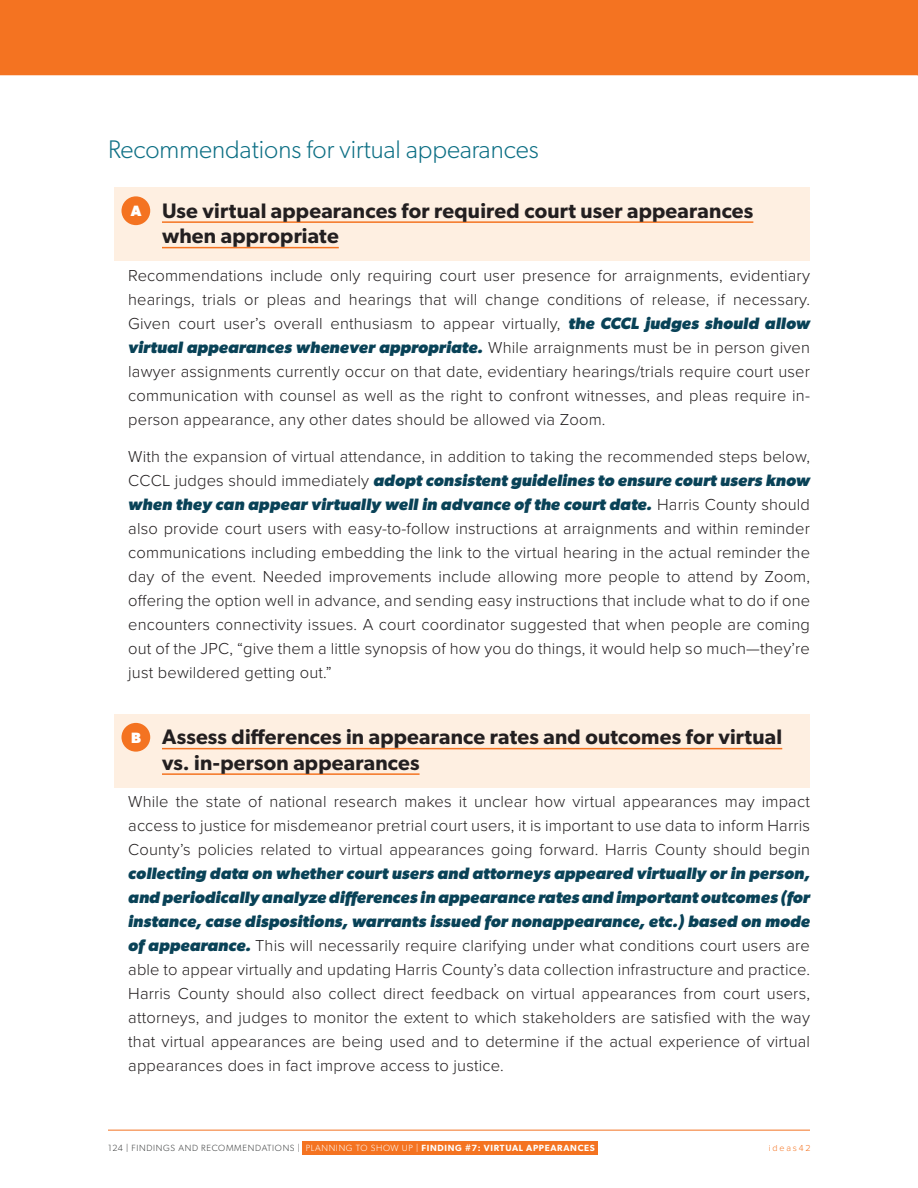
<style>
.page{position:relative;width:918px;height:1188px;background:#fff}
.page>*{position:absolute;margin:0;border:0;box-sizing:border-box;transform-origin:0 0}
.Heading_2{font:300 25.5px "Gibson";color:#0e7085}
.Recommend_Header_A{font:600 21px/25.5px "Gibson";letter-spacing:.01em;color:#231f20}
.Body_Sub-H4{font:300 16.5px/24px "Proxima Nova";letter-spacing:.01em;color:#231f20;text-align:justify}
.Project_Intro{font:700 15px "Gibson";color:#fff}
.t1{font:300 9px "Gibson";letter-spacing:.075em;color:#3b3d3d}
.t2{font:300 9px "Gibson";color:#fff}
.t3{font:600 9px "Gibson";color:#fff}
.t4{font:300 9px "Proxima Nova";letter-spacing:.2em;color:#f47321}
.s1{font-family:"Gibson";font-weight:700;font-style:italic;color:#094257}
.s2{color:#3b3d3d}
.s3{font-weight:600}
</style>
<div class="page">
<div style="left:303px;top:1141px;width:295px;height:13px;background:#f47321"></div>
<hr style="left:108px;top:1130px;width:702px;height:1px;background:#f47321">
<div style="left:0;top:0;width:918px;height:75px;background:#f47321"></div>
<div style="left:115px;top:187px;width:695px;height:74px;background:#feefe1"></div>
<hr style="left:162px;top:221px;width:591px;height:2px;background:#f47321">
<hr style="left:162px;top:247px;width:177px;height:1px;background:#f47321">
<div style="left:115px;top:714px;width:695px;height:73px;background:#feefe1"></div>
<hr style="left:162px;top:748px;width:620px;height:1px;background:#f47321">
<hr style="left:162px;top:773px;width:258px;height:2px;background:#f47321">
<div style="left:122px;top:196px;width:28px;height:29px;background:#f47321;border-radius:50%"></div>
<div style="left:122px;top:723px;width:28px;height:29px;background:#f47321;border-radius:50%"></div>
<p class="Heading_2" style="left:108px;top:134px;width:432px">Recommendations for virtual appearances</p>
<p class="Project_Intro" style="left:131px;top:202px;width:12px">A</p>
<p class="Recommend_Header_A" style="left:162px;top:197px;width:593px">Use virtual appearances for required court user appearances when appropriate</p>
<p class="Body_Sub-H4" style="left:128px;top:262px;width:683px">Recommendations include only requiring court user presence for arraignments, evidentiary hearings, trials or pleas and hearings that will change conditions of release, if necessary.<br>Given court user’s overall enthusiasm to appear virtually, <span class="s1">the CCCL judges should allow virtual appearances whenever appropriate.</span> While arraignments must be in person given lawyer assignments currently occur on that date, evidentiary hearings/trials require court user communication with counsel as well as the right to confront witnesses, and pleas require in&shy;person appearance, any other dates should be allowed via Zoom.</p>
<p class="Body_Sub-H4" style="left:128px;top:444px;width:683px">With the expansion of virtual attendance, in addition to taking the recommended steps below, CCCL judges should immediately <span class="s1">adopt consistent guidelines to ensure court users know when they can appear virtually well in advance of the court date.</span> Harris County should also provide court users with easy-to-follow instructions at arraignments and within reminder communications including embedding the link to the virtual hearing in the actual reminder the day of the event. Needed improvements include allowing more people to attend by Zoom, offering the option well in advance, and sending easy instructions that include what to do if one encounters connectivity issues. A court coordinator suggested that when people are coming out of the JPC, “give them a little synopsis of how you do things, it would help so much—they’re just bewildered getting out.”</p>
<p class="Project_Intro" style="left:131px;top:729px;width:11px">B</p>
<p class="Recommend_Header_A" style="left:162px;top:724px;width:622px">Assess differences in appearance rates and outcomes for virtual vs. in-person appearances</p>
<p class="Body_Sub-H4" style="left:128px;top:789px;width:683px">While the state of national research makes it unclear how virtual appearances may impact access to justice for misdemeanor pretrial court users, it is important to use data to inform Harris County’s policies related to virtual appearances going forward. Harris County should begin <span class="s1">collecting data on whether court users and attorneys appeared virtually or in person, and periodically analyze differences in appearance rates and important outcomes (for instance, case dispositions, warrants issued for nonappearance, etc.) based on mode of appearance.</span> This will necessarily require clarifying under what conditions court users are able to appear virtually and updating Harris County’s data collection infrastructure and practice.<br>Harris County should also collect direct feedback on virtual appearances from court users, attorneys, and judges to monitor the extent to which stakeholders are satisfied with the way that virtual appearances are being used and to determine if the actual experience of virtual appearances does in fact improve access to justice.</p>
<p class="t1" style="left:108px;top:1142px;width:35px">124 | FINDIN</p>
<p class="t1" style="left:163px;top:1142px;width:87px">GS AND RECOMMEND</p>
<p class="t1" style="left:262px;top:1142px;width:12px">ATIONS</p>
<p class="t2" style="left:298px;top:1142px;width:31px"><span class="s2">|</span> PLANNIN</p>
<p class="t2" style="left:346px;top:1142px;width:88px">G TO SHOW UP | <span class="s3">Finding</span></p>
<p class="t3" style="left:465px;top:1142px;width:32px">#7: Virtual</p>
<p class="t3" style="left:526px;top:1142px;width:14px">Appearances</p>
<p class="t4" style="left:769px;top:1141px;width:43px">ideas42</p>
</div>
